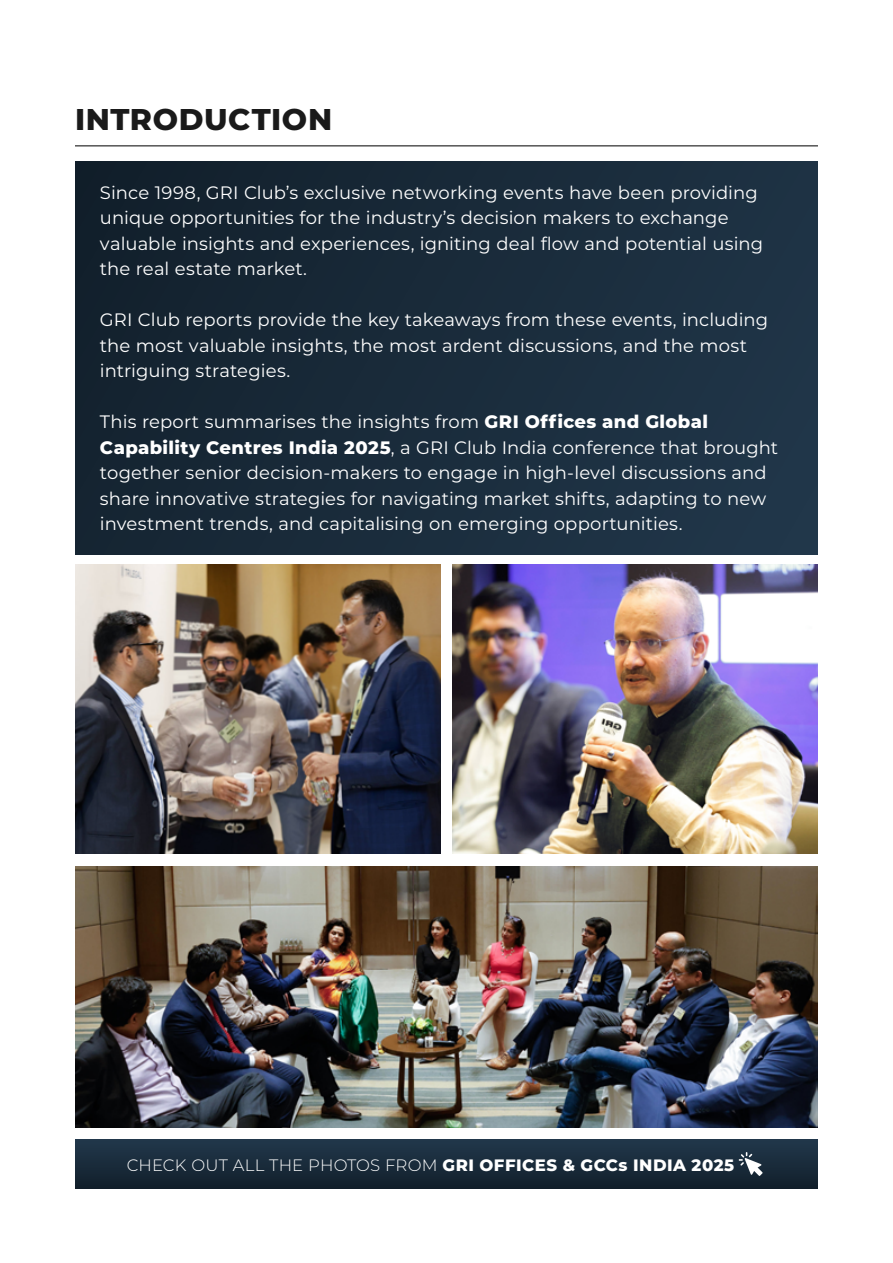
<style>
.page{position:relative;width:893px;height:1263px;background:#fff}
.page>*{position:absolute;margin:0;border:0;box-sizing:border-box;transform-origin:0 0}
.t1{font:800 30px "Montserrat";letter-spacing:.02em;color:#1a1a1a}
.t2{font:18px/25.5px "Montserrat";letter-spacing:.005em;color:#fff}
.t3{font:300 16.5px "Montserrat";letter-spacing:.01em;color:#fff}
.s1{font-weight:800}
</style>
<div class="page">
<hr style="left:75px;top:145px;width:743px;height:1px;background:#1a1a1a">
<img style="left:453px;top:564px;width:365px;height:289px">
<img style="left:75px;top:564px;width:365px;height:289px">
<img style="left:75px;top:867px;width:742px;height:261px">
<div style="left:75px;top:1139px;width:743px;height:50px;background:linear-gradient(to bottom,#22384c,#111f2b)"></div>
<svg style="left:739px;top:1152px;width:24px;height:24px"></svg>
<div style="left:75px;top:161px;width:743px;height:393px;background:linear-gradient(to right,#13212e,#203548)"></div>
<h1 class="t1" style="left:75px;top:98px;width:259px">INTRODUCTION</h1>
<p class="t2" style="left:100px;top:179px;width:665px">Since 1998, GRI Club’s exclusive networking events have been providing unique opportunities for the industry’s decision makers to exchange valuable insights and experiences, igniting deal flow and potential using the real estate market.</p>
<p class="t2" style="left:100px;top:306px;width:670px">GRI Club reports provide the key takeaways from these events, including the most valuable insights, the most ardent discussions, and the most intriguing strategies.</p>
<p class="t2" style="left:100px;top:408px;width:680px">This report summarises the insights from <span class="s1">GRI Offices and Global Capability Centres India 2025</span>, a GRI Club India conference that brought together senior decision-makers to engage in high-level discussions and share innovative strategies for navigating market shifts, adapting to new investment trends, and capitalising on emerging opportunities.</p>
<p class="t3" style="left:127px;top:1153px;width:609px">CHECK OUT ALL THE PHOTOS FROM <span class="s1">GRI OFFICES &amp; GCCs INDIA 2025</span></p>
</div>
